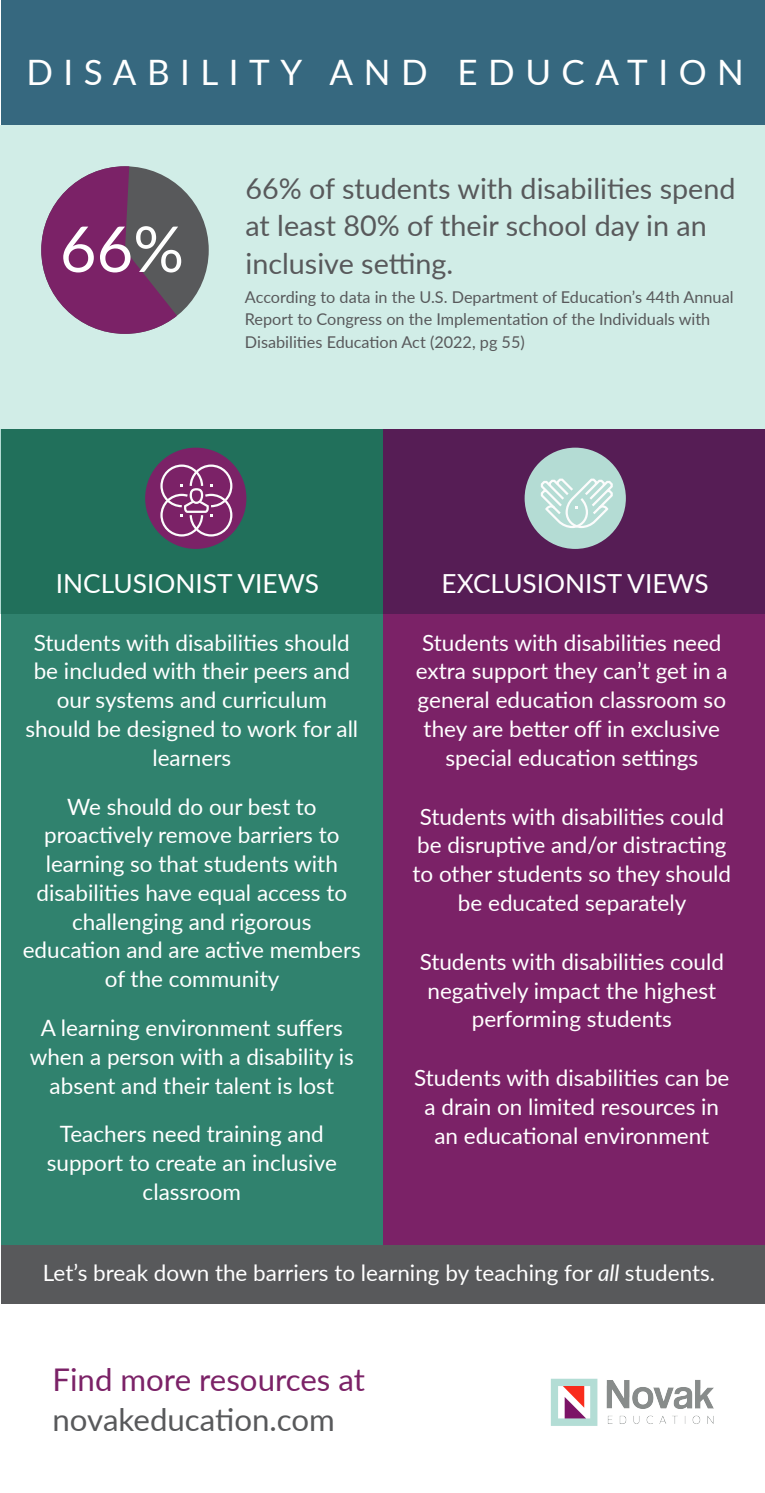
<style>
.page{position:relative;width:765px;height:1493px;background:#fff}
.page>*{position:absolute;margin:0;border:0;box-sizing:border-box;transform-origin:0 0}
.t1{font:63.25px "Lato";color:#fff}
.t2{font:35px "Lato";letter-spacing:.3em;color:#fff}
.t3{font:31.25px "Lato";color:#7b2267}
.t4{font:31.25px "Lato";color:#58595b}
.t5{font:28.75px/37.5px "Lato";color:#58595b}
.t6{font:26.25px "Lato";color:#fff}
.t7{font:22.5px/28.8px "Lato";color:#fff;text-align:center}
.t8{font:16.25px/22.5px "Lato";color:#58595b}
.s1{font-style:italic}
</style>
<div class="page">
<div style="left:380px;top:429px;width:385px;height:816px;background:#7b2267"></div>
<div style="left:1px;top:429px;width:381px;height:816px;background:#30826e"></div>
<div style="left:1px;top:0;width:764px;height:125px;background:#36687f"></div>
<svg style="left:0;top:429px;width:765px;height:185px;background:#3b4658"></svg>
<div style="left:145px;top:448px;width:101px;height:101px;background:#7b2267;border-radius:50%"></div>
<svg style="left:160px;top:464px;width:72px;height:72px"></svg>
<div style="left:525px;top:448px;width:101px;height:101px;background:#b4dcd4;border-radius:50%"></div>
<svg style="left:541px;top:478px;width:72px;height:50px"></svg>
<div style="left:1px;top:1245px;width:764px;height:59px;background:#58595b"></div>
<div style="left:0;top:125px;width:765px;height:304px;background:#d1ede7"></div>
<div style="left:41px;top:166px;width:168px;height:168px;background:#58595b;border-radius:50%"></div>
<svg style="left:41px;top:166px;width:136px;height:168px"></svg>
<img style="left:550px;top:1378px;width:164px;height:48px">
<h2 class="t2" style="left:26px;top:47px;width:719px">DISABILITY AND EDUCATION</h2>
<h1 class="t1" style="left:60px;top:204px;width:126px">66%</h1>
<p class="t5" style="left:245px;top:168px;width:492px">66% of students with disabilities spend at least 80% of their school day in an inclusive setting.</p>
<p class="t8" style="left:245px;top:285px;width:490px">According to data in the U.S. Department of Education’s 44th Annual<br>Report to Congress on the Implementation of the Individuals with<br>Disabilities Education Act (2022, pg 55)</p>
<p class="t6" style="left:56px;top:565px;width:265px">INCLUSIONIST VIEWS</p>
<p class="t6" style="left:442px;top:565px;width:269px">EXCLUSIONIST VIEWS</p>
<p class="t7" style="left:25px;top:627px;width:334px">Students with disabilities should be included with their peers and our systems and curriculum should be designed to work for all learners</p>
<p class="t7" style="left:23px;top:791px;width:340px">We should do our best to proactively remove barriers to learning so that students with disabilities have equal access to challenging and rigorous education and are active members of the community</p>
<p class="t7" style="left:30px;top:1012px;width:326px">A learning environment suffers when a person with a disability is absent and their talent is lost</p>
<p class="t7" style="left:47px;top:1119px;width:292px">Teachers need training and support to create an inclusive classroom</p>
<p class="t7" style="left:416px;top:627px;width:313px">Students with disabilities need extra support they can’t get in a general education classroom so they are better off in exclusive special education settings</p>
<p class="t7" style="left:413px;top:801px;width:320px">Students with disabilities could be disruptive and/or distracting to other students so they should be educated separately</p>
<p class="t7" style="left:420px;top:946px;width:306px">Students with disabilities could negatively impact the highest performing students</p>
<p class="t7" style="left:414px;top:1062px;width:317px">Students with disabilities can be a drain on limited resources in an educational environment</p>
<p class="t7" style="left:43px;top:1257px;width:674px">Let’s break down the barriers to learning by teaching for <span class="s1">all</span> students.</p>
<h3 class="t3" style="left:52px;top:1357px;width:314px">Find more resources at</h3>
<h3 class="t4" style="left:52px;top:1397px;width:284px">novakeducation.com</h3>
</div>
